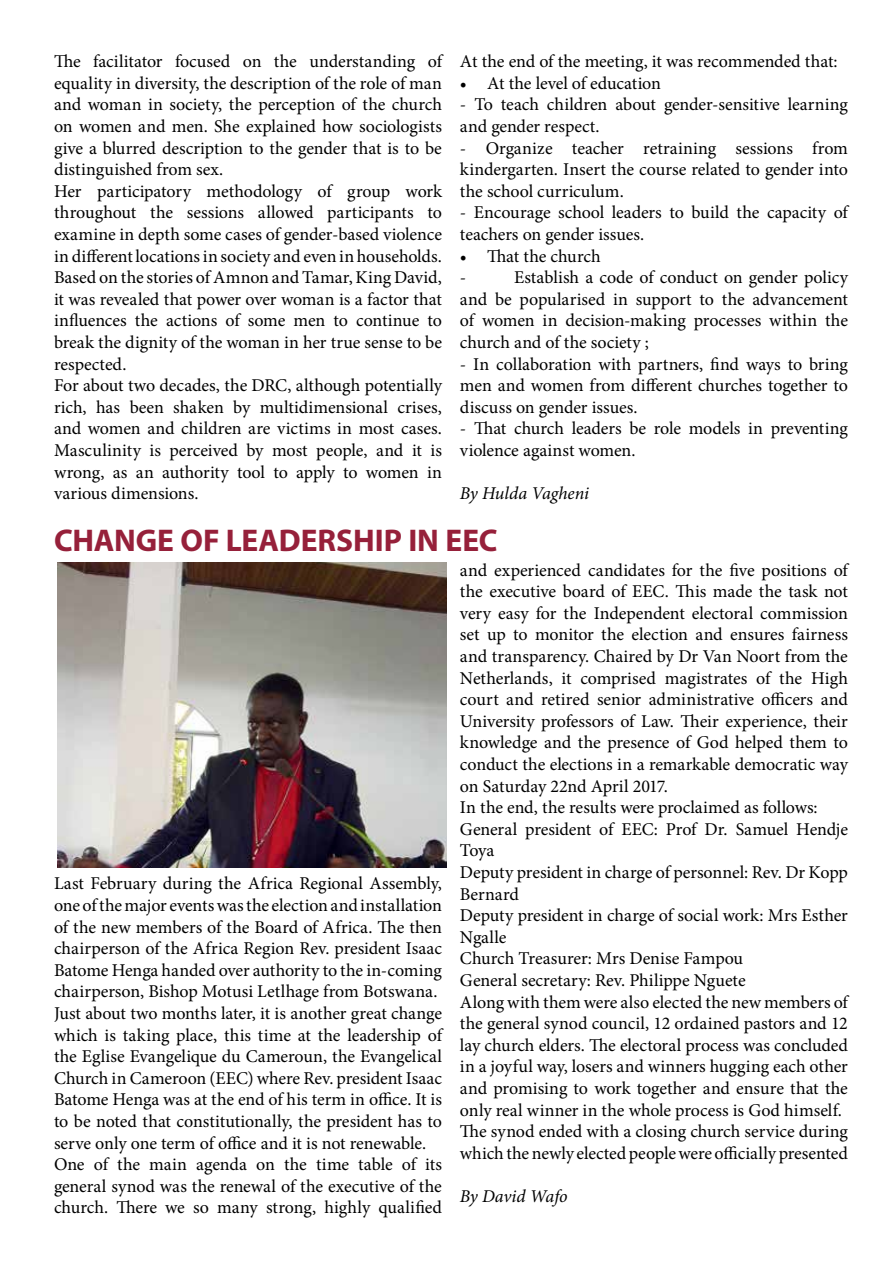
<style>
.page{position:relative;width:893px;height:1263px;background:#fff}
.page>*{position:absolute;margin:0;border:0;box-sizing:border-box;transform-origin:0 0}
.t1{font:700 31.5px "Myriad Pro";color:#96203a}
.t2{font:18px/21.6px "Minion Pro";letter-spacing:-.005em;color:#000}
.t3{font:italic 18px "Minion Pro";letter-spacing:-.005em;color:#000}
</style>
<div class="page">
<img style="left:57px;top:562px;width:389px;height:306px">
<p class="t2" style="left:54px;top:51px;width:390px">The facilitator focused on the understanding of equality in diversity, the description of the role of man and woman in society, the perception of the church on women and men. She explained how sociologists give a blurred description to the gender that is to be distinguished from sex.<br>Her participatory methodology of group work throughout the sessions allowed participants to examine in depth some cases of gender-based violence in different locations in society and even in households.<br>Based on the stories of Amnon and Tamar, King David, it was revealed that power over woman is a factor that influences the actions of some men to continue to break the dignity of the woman in her true sense to be respected.<br>For about two decades, the DRC, although potentially rich, has been shaken by multidimensional crises, and women and children are victims in most cases.<br>Masculinity is perceived by most people, and it is wrong, as an authority tool to apply to women in various dimensions.</p>
<p class="t2" style="left:460px;top:51px;width:379px">At the end of the meeting, it was recommended that:</p>
<p class="t2" style="left:460px;top:72px;width:202px">• At the level of education</p>
<p class="t2" style="left:460px;top:94px;width:389px">- To teach children about gender-sensitive learning and gender respect.</p>
<p class="t2" style="left:460px;top:137px;width:389px;text-align:justify">- Organize teacher retraining sessions from kindergarten. Insert the course related to gender into the school curriculum.</p>
<p class="t2" style="left:460px;top:202px;width:389px">- Encourage school leaders to build the capacity of teachers on gender issues.</p>
<p class="t2" style="left:460px;top:245px;width:142px">• That the church -</p>
<p class="t2" style="left:460px;top:267px;width:389px;text-align:justify;text-indent:54px">Establish a code of conduct on gender policy and be popularised in support to the advancement of women in decision-making processes within the church and of the society ;</p>
<p class="t2" style="left:460px;top:353px;width:389px;text-align:justify">- In collaboration with partners, find ways to bring men and women from different churches together to discuss on gender issues.</p>
<p class="t2" style="left:460px;top:418px;width:389px">- That church leaders be role models in preventing violence against women.</p>
<p class="t3" style="left:460px;top:481px;width:131px">By Hulda Vagheni</p>
<h1 class="t1" style="left:54px;top:520px;width:445px">CHANGE OF LEADERSHIP IN EEC</h1>
<p class="t2" style="left:54px;top:873px;width:390px">Last February during the Africa Regional Assembly, one of the major events was the election and installation of the new members of the Board of Africa. The then chairperson of the Africa Region Rev. president Isaac Batome Henga handed over authority to the in-coming chairperson, Bishop Motusi Letlhage from Botswana.<br>Just about two months later, it is another great change which is taking place, this time at the leadership of the Eglise Evangelique du Cameroun, the Evangelical Church in Cameroon (EEC) where Rev. president Isaac Batome Henga was at the end of his term in office. It is to be noted that constitutionally, the president has to serve only one term of office and it is not renewable.<br>One of the main agenda on the time table of its general synod was the renewal of the executive of the church. There we so many strong, highly qualified</p>
<p class="t2" style="left:460px;top:559px;width:389px">and experienced candidates for the five positions of the executive board of EEC. This made the task not very easy for the Independent electoral commission set up to monitor the election and ensures fairness and transparency. Chaired by Dr Van Noort from the Netherlands, it comprised magistrates of the High court and retired senior administrative officers and University professors of Law. Their experience, their knowledge and the presence of God helped them to conduct the elections in a remarkable democratic way on Saturday 22nd April 2017.<br>In the end, the results were proclaimed as follows:<br>General president of EEC: Prof Dr. Samuel Hendje Toya<br>Deputy president in charge of personnel: Rev. Dr Kopp Bernard<br>Deputy president in charge of social work: Mrs Esther Ngalle<br>Church Treasurer: Mrs Denise Fampou<br>General secretary: Rev. Philippe Nguete<br>Along with them were also elected the new members of the general synod council, 12 ordained pastors and 12 lay church elders. The electoral process was concluded in a joyful way, losers and winners hugging each other and promising to work together and ensure that the only real winner in the whole process is God himself.<br>The synod ended with a closing church service during which the newly elected people were officially presented</p>
<p class="t3" style="left:460px;top:1184px;width:109px">By David Wafo</p>
</div>
